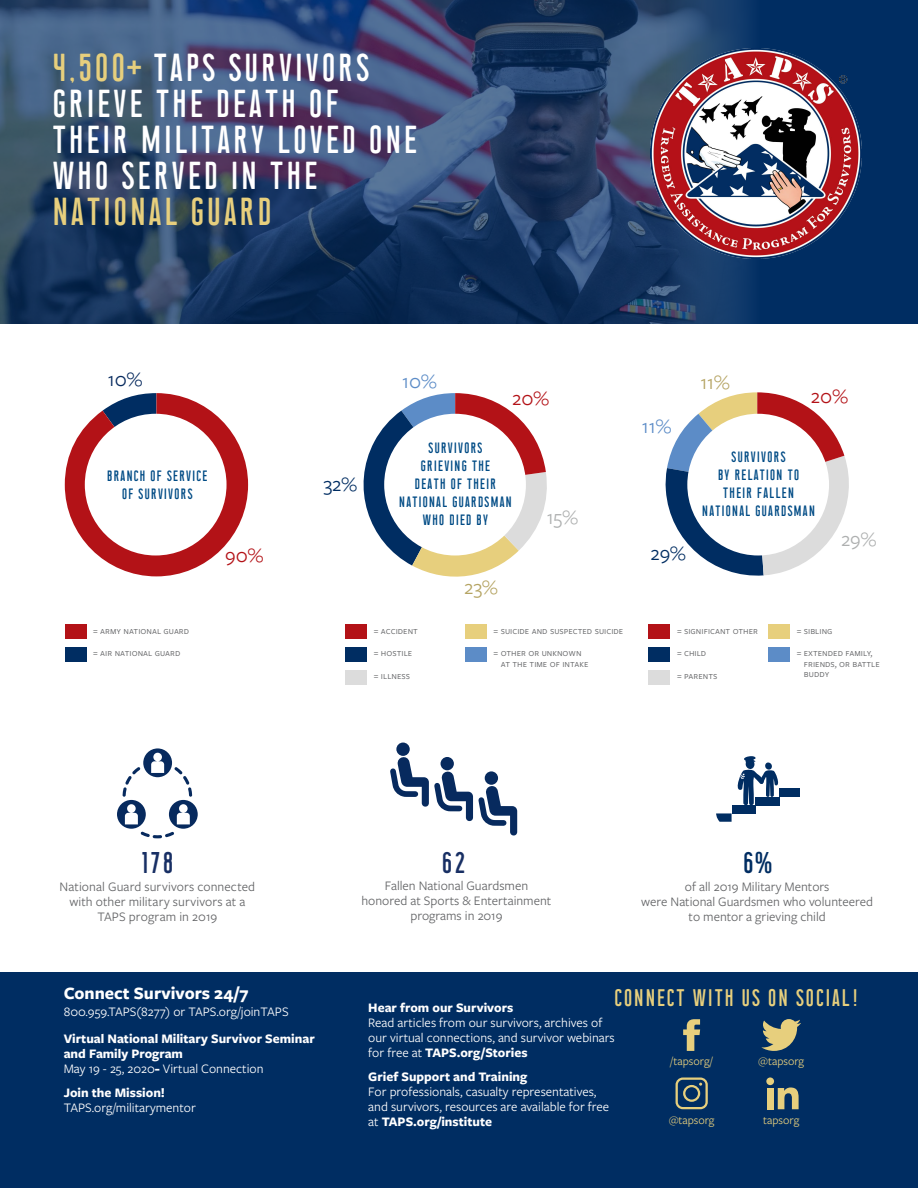
<style>
.page{position:relative;width:918px;height:1188px;background:#fff}
.page>*{position:absolute;margin:0;border:0;box-sizing:border-box;transform-origin:0 0}
.t1{font:39px/36px "Union";color:#fff}
.t2{font:39px "Union";color:#e7cf7d}
.t3{font:30px "Union";color:#182f64}
.t4{font:30px "Union";color:#002d62}
.t5{font:24px "Union";color:#e7cf7d}
.t6{font:21px "Freight Sans Pro";color:#b31217}
.t7{font:21px "Freight Sans Pro";color:#aeb0b0}
.t8{font:21px "Freight Sans Pro";color:#002d62}
.t9{font:21px "Freight Sans Pro";color:#5c8cc7}
.t10{font:21px "Freight Sans Pro";color:#b5a463}
.t11{font:21px "Freight Sans Pro";color:#072a5e}
.t12{font:700 18px "Freight Sans Pro";color:#fff}
.t13{font:15px/18px "Union";color:#004b85;text-align:center}
.t14{font:13.5px/15px "Freight Sans Pro";color:#fff}
.t15{font:13.5px/15px "Freight Sans Pro";color:#636466;text-align:center}
.t16{font:700 13.5px/15px "Freight Sans Pro";color:#fff}
.t17{font:12px "Freight Sans Pro";color:#e7cf7d}
.t18{font:10.5px/23px "Freight Sans Pro";color:#636466}
.s1{color:#e7cf7d}
.s2{font-family:"Bebas Neue";color:#e7cf7d}
.s3{font-family:"Bebas Neue"}
.s4{font-weight:400}
.s5{font-weight:700}
</style>
<div class="page">
<svg style="left:665px;top:392px;width:184px;height:184px"></svg>
<svg style="left:363px;top:393px;width:184px;height:184px"></svg>
<svg style="left:65px;top:393px;width:183px;height:183px"></svg>
<svg style="left:0;top:0;width:666px;height:324px;background:#2d446a"></svg>
<svg style="left:666px;top:0;width:252px;height:324px;background:#073264"></svg>
<div style="left:85px;top:414px;width:142px;height:141px;background:#fff;border-radius:50%"></div>
<div style="left:65px;top:624px;width:22px;height:15px;background:#b31217"></div>
<div style="left:65px;top:647px;width:22px;height:15px;background:#002d62"></div>
<div style="left:687px;top:414px;width:142px;height:141px;background:#fff;border-radius:50%"></div>
<div style="left:649px;top:624px;width:21px;height:15px;background:#b31217"></div>
<div style="left:768px;top:624px;width:22px;height:15px;background:#e7cf7d"></div>
<div style="left:649px;top:647px;width:21px;height:15px;background:#002d62"></div>
<div style="left:768px;top:647px;width:22px;height:15px;background:#5c8cc7"></div>
<div style="left:649px;top:670px;width:21px;height:14px;background:#dcdcdc"></div>
<div style="left:384px;top:414px;width:142px;height:141px;background:#fff;border-radius:50%"></div>
<div style="left:345px;top:624px;width:22px;height:15px;background:#b31217"></div>
<div style="left:465px;top:624px;width:21px;height:15px;background:#e7cf7d"></div>
<div style="left:345px;top:647px;width:22px;height:15px;background:#002d62"></div>
<div style="left:465px;top:647px;width:21px;height:15px;background:#5c8cc7"></div>
<div style="left:345px;top:670px;width:22px;height:14px;background:#dcdcdc"></div>
<div style="left:0;top:972px;width:918px;height:216px;background:#002d62"></div>
<svg style="left:761px;top:1019px;width:40px;height:32px"></svg>
<svg style="left:683px;top:1019px;width:17px;height:32px"></svg>
<svg style="left:676px;top:1078px;width:32px;height:31px"></svg>
<div style="left:767px;top:1088px;width:7px;height:21px;background:#e7cf7d"></div>
<div style="left:766px;top:1077px;width:8px;height:8px;background:#e7cf7d;border-radius:50%"></div>
<svg style="left:778px;top:1087px;width:21px;height:22px"></svg>
<div style="left:732px;top:805px;width:23px;height:8px;background:#002d62"></div>
<svg style="left:716px;top:813px;width:16px;height:9px"></svg>
<div style="left:780px;top:788px;width:20px;height:9px;background:#002d62"></div>
<svg style="left:737px;top:756px;width:43px;height:49px"></svg>
<svg style="left:117px;top:748px;width:81px;height:90px"></svg>
<div style="left:396px;top:743px;width:14px;height:13px;background:#072a5e;border-radius:50%"></div>
<svg style="left:390px;top:754px;width:127px;height:82px"></svg>
<img style="left:651px;top:48px;width:210px;height:210px">
<h1 class="t1" style="left:51px;top:51px;width:369px"><span class="s1">4,5OO</span><span class="s2">+</span> TAPS SURVIVORS<br>GRIEVE THE DEATH OF<br>THEIR MILITARY LOVED ONE<br>WHO SERVED IN THE</h1>
<h1 class="t2" style="left:51px;top:193px;width:223px">NATIONAL GUARD</h1>
<h3 class="t11" style="left:108px;top:365px;width:36px">10%</h3>
<p class="t13" style="left:107px;top:467px;width:103px">BRANCH OF SERVICE<br>OF SURVIVORS</p>
<h3 class="t6" style="left:225px;top:541px;width:40px">90%</h3>
<h3 class="t8" style="left:324px;top:470px;width:35px">32%</h3>
<h3 class="t9" style="left:402px;top:367px;width:36px">10%</h3>
<h3 class="t6" style="left:512px;top:384px;width:38px">20%</h3>
<p class="t13" style="left:399px;top:440px;width:115px">SURVIVORS<br>GRIEVING THE<br>DEATH OF THEIR<br>NATIONAL GUARDSMAN<br>WHO DIED BY</p>
<h3 class="t10" style="left:464px;top:573px;width:35px">23%</h3>
<h3 class="t7" style="left:547px;top:503px;width:33px">15%</h3>
<h3 class="t9" style="left:642px;top:412px;width:31px">11%</h3>
<h3 class="t8" style="left:650px;top:539px;width:37px">29%</h3>
<h3 class="t10" style="left:700px;top:368px;width:31px">11%</h3>
<h3 class="t6" style="left:811px;top:382px;width:38px">20%</h3>
<p class="t13" style="left:702px;top:449px;width:115px">SURVIVORS<br>BY RELATION TO<br>THEIR FALLEN<br>NATIONAL GUARDSMAN</p>
<h3 class="t7" style="left:841px;top:525px;width:37px">29%</h3>
<p class="t18" style="left:93px;top:619px;width:98px;line-height:22.4px">= army national guard = air national guard</p>
<p class="t18" style="left:374px;top:619px;width:46px">= accident</p>
<p class="t18" style="left:374px;top:641px;width:40px">= hostile = illness</p>
<p class="t18" style="left:494px;top:619px;width:131px;line-height:21.9px">= suicide and suspected suicide = other or unknown</p>
<p class="t18" style="left:501px;top:651px;width:89px">at the time of intake</p>
<p class="t18" style="left:804px;top:647px;width:77px;line-height:10.5px;text-indent:-7px">= extended family, friends, or battle buddy</p>
<p class="t18" style="left:677px;top:619px;width:83px">= significant other</p>
<p class="t18" style="left:797px;top:619px;width:37px">= sibling</p>
<p class="t18" style="left:677px;top:641px;width:42px">= child<br>= parents</p>
<h2 class="t3" style="left:140px;top:849px;width:36px">178</h2>
<h2 class="t3" style="left:441px;top:849px;width:27px">62</h2>
<h2 class="t4" style="left:742px;top:849px;width:32px">6<span class="s3">%</span></h2>
<p class="t15" style="left:641px;top:878px;width:233px">of all 2019 Military Mentors<br>were National Guardsmen who volunteered to mentor a grieving child</p>
<p class="t15" style="left:60px;top:878px;width:197px">National Guard survivors connected with other military survivors at a<br>TAPS program in 2019</p>
<p class="t15" style="left:361px;top:878px;width:191px">Fallen National Guardsmen honored at Sports &amp; Entertainment programs in 2019</p>
<h3 class="t12" style="left:64px;top:981px;width:186px">Connect Survivors 24/7</h3>
<p class="t14" style="left:64px;top:1003px;width:226px">800.959.TAPS(8277) or TAPS.org/joinTAPS</p>
<p class="t16" style="left:64px;top:1030px;width:253px">Virtual National Military Survivor Seminar and Family Program<br><span class="s4">May 19 - 25, 2020</span>- <span class="s4">Virtual Connection</span></p>
<p class="t16" style="left:64px;top:1084px;width:103px">Join the Mission!</p>
<p class="t14" style="left:64px;top:1099px;width:134px">TAPS.org/militarymentor</p>
<h3 class="t5" style="left:613px;top:987px;width:248px">CONNECT WITH US ON SOCIAL!</h3>
<p class="t16" style="left:368px;top:1000px;width:147px">Hear from our Survivors</p>
<p class="t14" style="left:368px;top:1015px;width:248px">Read articles from our survivors, archives of our virtual connections, and survivor webinars for free at <span class="s5">TAPS.org/Stories</span></p>
<p class="t16" style="left:368px;top:1069px;width:161px">Grief Support and Training</p>
<p class="t14" style="left:368px;top:1084px;width:243px">For professionals, casualty representatives, and survivors, resources are available for free at <span class="s5">TAPS.org/institute</span></p>
<p class="t17" style="left:671px;top:1053px;width:44px">/tapsorg/</p>
<p class="t17" style="left:758px;top:1053px;width:47px">@tapsorg</p>
<p class="t17" style="left:669px;top:1112px;width:47px">@tapsorg</p>
<p class="t17" style="left:763px;top:1112px;width:38px">tapsorg</p>
</div>
